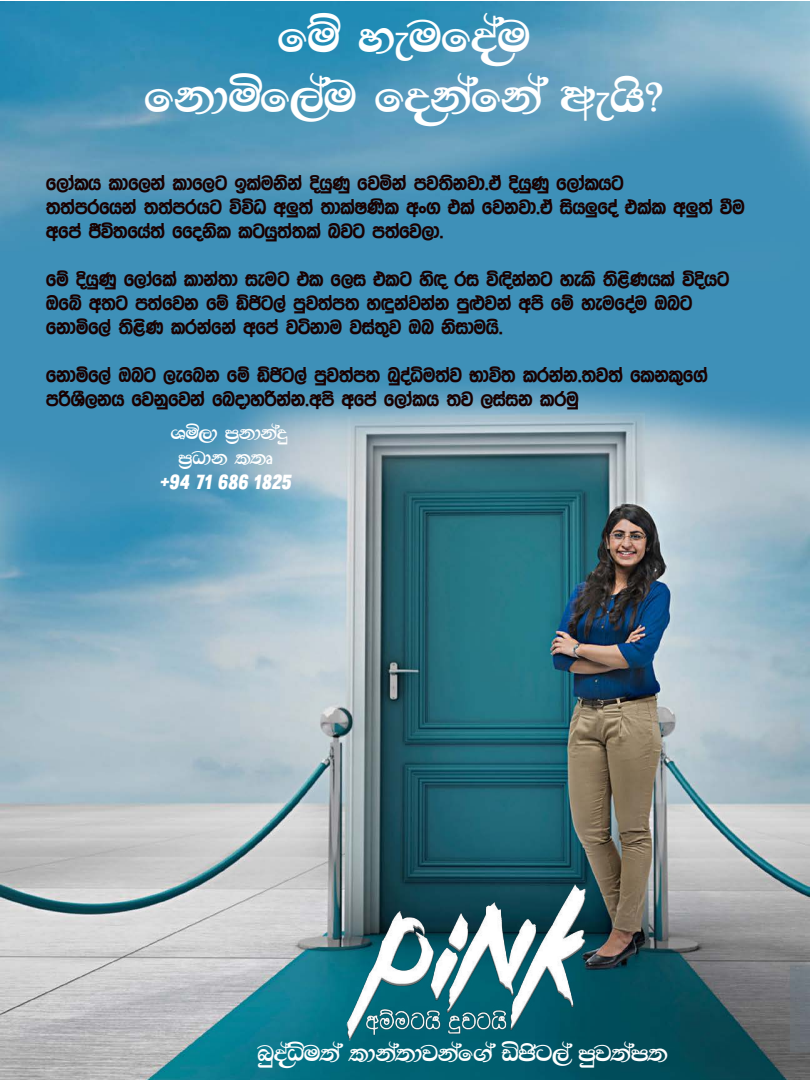
<style>
.page{position:relative;width:810px;height:1080px;background:#fff}
.page>*{position:absolute;margin:0;border:0;box-sizing:border-box;transform-origin:0 0}
.t1{font:50px/60px "THARUDIGITALNIKINI";color:#fff;text-align:center}
.t2{font:25px "THARUDIGITALNIKINI";color:#fff}
.t3{font:20px/24px "FM Sandhyaneex";color:#180000}
.t4{font:20px/25px "THARUDIGITALNIKINI";color:#fff;text-align:center}
.t5{font:20px "Muro Slant";color:#fff}
</style>
<div class="page">
<img style="left:0;top:1px;width:810px;height:1079px">
<img style="left:328px;top:878px;width:280px;height:163px">
<h1 class="t1" style="left:145px;top:8px;width:532px">fï yeufoau<br>fkdñf,au fokafka wehs@</h1>
<p class="t3" style="left:46px;top:172px;width:700px">f,dalh ldf,ka ldf,g blaukska ÈhqKqfjñka mj;skjd'ta ÈhqKqf,dalhg<br>;;amrfhka ;;amrhg úúO w¨;a ;dlaI‚l wx. tla fjkjd'ta ish¨foa tlal w¨;a ùu wfma Ôú;fha;a ffoksl lghq;a;la njg m;afj,d'</p>
<p class="t3" style="left:46px;top:268px;width:684px">fï ÈhqKqf,dafla ldka;d ieug tl f,i tlg ys| ri ú¢kakg yels;s&lt;sKhla úÈhg<br>Tfí w;g m;afjk fï äðg,a mqj;am; y÷kajkak mq¿jka wmsfï yeufoau Tng fkdñf,a ;s&lt;sK lrkafka wfma jákdu jia;=j Tn ksiduhs'</p>
<p class="t3" style="left:46px;top:364px;width:663px">fkdñf,a Tng ,efnk fï äðg,a mqj;am; nqoaêu;aj Ndú; lrkak';j;a flkl=f.a mßYS,kh fjkqfjka fnodyßkak'wmswfma f,dalh ;j ,iaik lruq</p>
<p class="t4" style="left:171px;top:421px;width:119px">Yñ,d m%kdkaÿ m%Odk l;D</p>
<p class="t5" style="left:160px;top:470px;width:133px">+94 71 686 1825</p>
<p class="t2" style="left:258px;top:1039px;width:412px">nqoaêu;a ldka;djkaf.a äðg,a mqj;am;</p>
</div>
